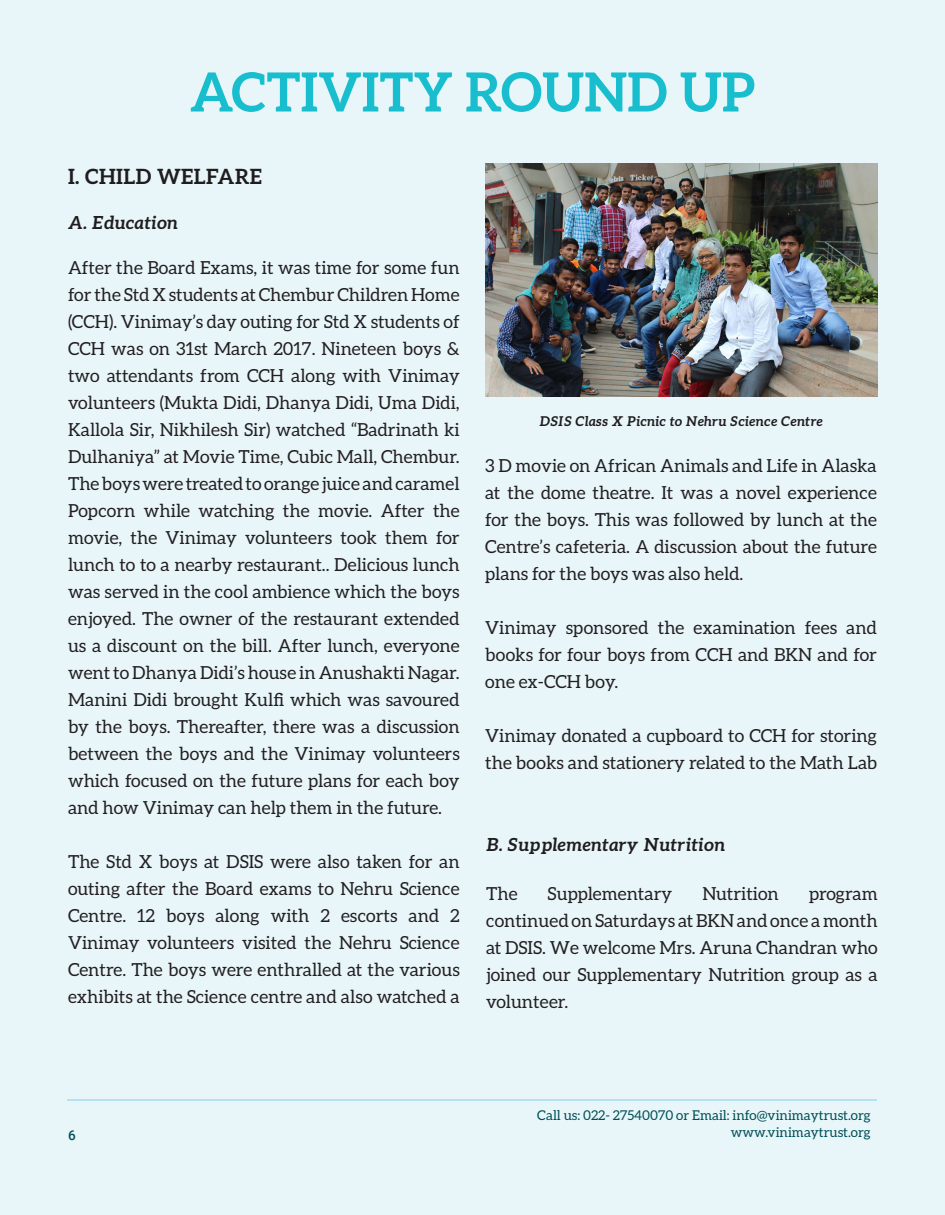
<style>
.page{position:relative;width:945px;height:1215px;background:#e8f6fa}
.page>*{position:absolute;margin:0;border:0;box-sizing:border-box;transform-origin:0 0}
.t1{font:700 54px "Aleo";color:#18bece}
.Small_Header{font:700 21px "Aleo";letter-spacing:.02em;color:#201d1e}
.t2{font:18px/27px "Aleo";color:#231f20;text-align:justify}
.Small_Header-2{font:italic 700 18px "Aleo";letter-spacing:.02em;color:#201d1e}
.t3{font:13.5px "Aleo";color:#004f56}
.Small_Header-3{font:italic 700 13.5px "Aleo";letter-spacing:.02em;color:#201d1e}
.t4{font:500 13.5px "Roboto";color:#004f56}
</style>
<div class="page">
<hr style="left:67px;top:1100px;width:810px;height:1px;background:#b2e1ef">
<img style="left:485px;top:164px;width:393px;height:233px">
<p class="t1" style="left:190px;top:61px;width:567px">ACTIVITY ROUND UP</p>
<p class="Small_Header" style="left:68px;top:164px;width:195px">I. CHILD WELFARE</p>
<p class="Small_Header-2" style="left:68px;top:213px;width:111px">A. Education</p>
<p class="t2" style="left:68px;top:254px;width:393px">After the Board Exams, it was time for some fun for the Std X students at Chembur Children Home (CCH). Vinimay’s day outing for Std X students of CCH was on 31st March 2017. Nineteen boys &amp; two attendants from CCH along with Vinimay volunteers (Mukta Didi, Dhanya Didi, Uma Didi, Kallola Sir, Nikhilesh Sir) watched “Badrinath ki Dulhaniya” at Movie Time, Cubic Mall, Chembur.<br>The boys were treated to orange juice and caramel Popcorn while watching the movie. After the movie, the Vinimay volunteers took them for lunch to to a nearby restaurant.. Delicious lunch was served in the cool ambience which the boys enjoyed. The owner of the restaurant extended us a discount on the bill. After lunch, everyone went to Dhanya Didi’s house in Anushakti Nagar.<br>Manini Didi brought Kulfi which was savoured by the boys. Thereafter, there was a discussion between the boys and the Vinimay volunteers which focused on the future plans for each boy and how Vinimay can help them in the future.</p>
<p class="t2" style="left:68px;top:848px;width:393px">The Std X boys at DSIS were also taken for an outing after the Board exams to Nehru Science Centre. 12 boys along with 2 escorts and 2<br>Vinimay volunteers visited the Nehru Science Centre. The boys were enthralled at the various exhibits at the Science centre and also watched a</p>
<p class="Small_Header-3" style="left:540px;top:413px;width:285px">DSIS Class X Picnic to Nehru Science Centre</p>
<p class="t2" style="left:485px;top:452px;width:393px">3 D movie on African Animals and Life in Alaska at the dome theatre. It was a novel experience for the boys. This was followed by lunch at the Centre’s cafeteria. A discussion about the future plans for the boys was also held.</p>
<p class="t2" style="left:485px;top:614px;width:393px">Vinimay sponsored the examination fees and books for four boys from CCH and BKN and for one ex-CCH boy.</p>
<p class="t2" style="left:485px;top:722px;width:393px">Vinimay donated a cupboard to CCH for storing the books and stationery related to the Math Lab</p>
<p class="Small_Header-2" style="left:486px;top:834px;width:240px">B. Supplementary Nutrition</p>
<p class="t2" style="left:486px;top:879px;width:33px">The</p>
<p class="t2" style="left:548px;top:879px;width:126px">Supplementary</p>
<p class="t2" style="left:702px;top:879px;width:78px">Nutrition</p>
<p class="t2" style="left:486px;top:879px;width:393px;text-indent:323px">program continued on Saturdays at BKN and once a month at DSIS. We welcome Mrs. Aruna Chandran who joined our Supplementary Nutrition group as a volunteer.</p>
<p class="t3" style="left:537px;top:1108px;width:335px">Call us: 022- 27540070 or Email: info@vinimaytrust.org</p>
<p class="t4" style="left:68px;top:1125px;width:9px">6</p>
<p class="t3" style="left:731px;top:1124px;width:141px">www.vinimaytrust.org</p>
</div>
